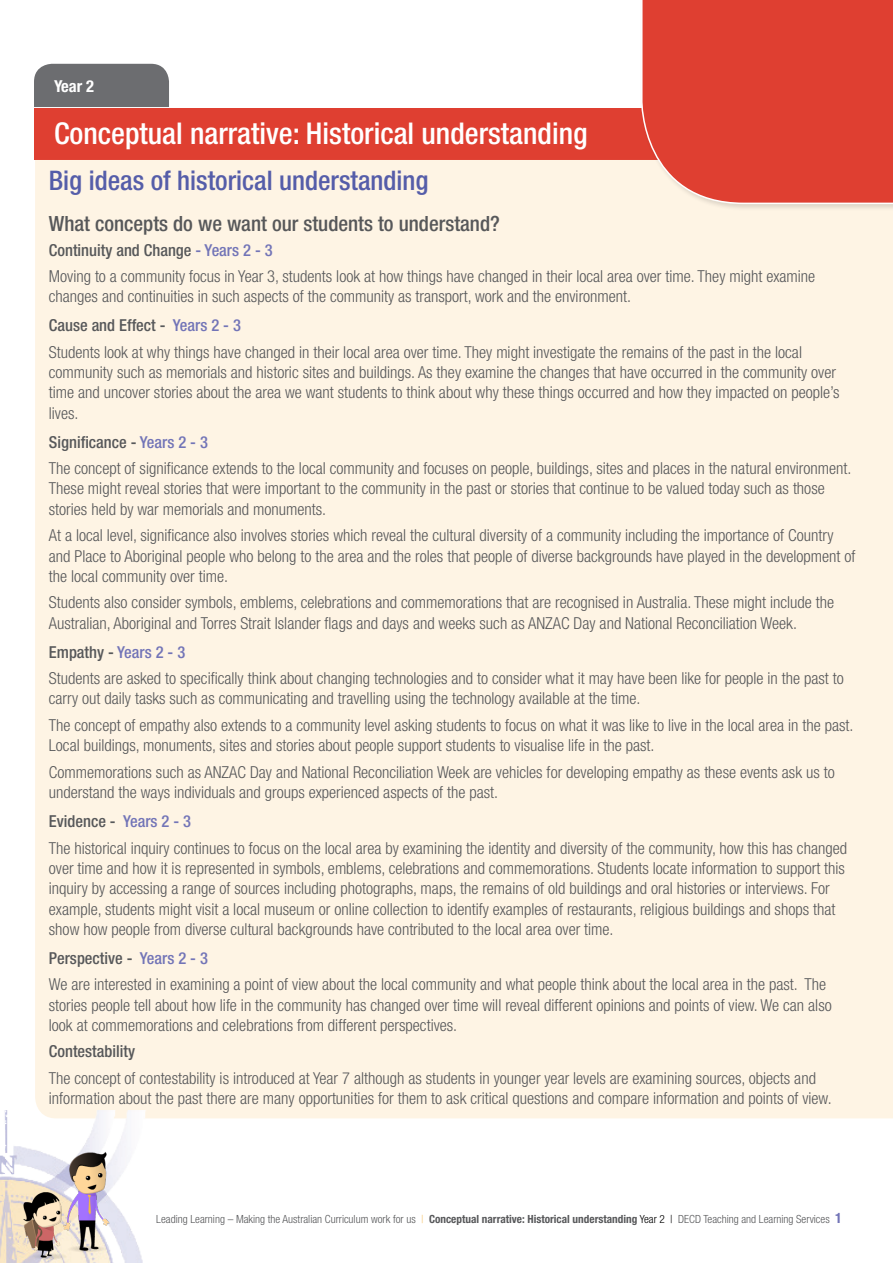
<style>
.page{position:relative;width:893px;height:1263px;background:#fff}
.page>*{position:absolute;margin:0;border:0;box-sizing:border-box;transform-origin:0 0}
.LL_Heading_A_20pt{font:500 condensed 30px "Helvetica Neue";color:#fff}
.LL_Heading_B_18pt{font:500 condensed 27px "Helvetica Neue";color:#555da9}
.LL_Heading_C_grey_14{font:500 condensed 21px "Helvetica Neue";color:#57585a}
.LL_body_11pt_1_5_aft{font:300 condensed 16.5px/20.2px "Helvetica Neue";color:#57585a}
.LL_body_11pt_1_5_aft-2{font:500 condensed 16.5px "Helvetica Neue";color:#57585a}
.LL_Tab_heading{font:700 condensed 16.5px "Helvetica Neue";color:#fff}
.LL_Footer{font:300 condensed 11.25px "Helvetica Neue";color:#57585a}
.s1{color:#7274b7}
.s2{color:#f4c56f}
.s3{font-weight:700}
.s4{color:#000}
.s5{font-weight:700;font-size:14.25px;color:#7274b7}
</style>
<div class="page">
<div style="left:34px;top:108px;width:859px;height:51px;background:#df3f31"></div>
<div style="left:35px;top:160px;width:858px;height:958px;background:#fef4e4"></div>
<div style="left:34px;top:64px;width:135px;height:43px;background:#6c6d70"></div>
<img style="left:0;top:1111px;width:151px;height:152px">
<img style="left:13px;top:1146px;width:99px;height:117px">
<div style="left:640px;top:0;width:253px;height:211px;background:#231f20;opacity:.15"></div>
<div style="left:640px;top:0;width:253px;height:205px;background:#df3f31"></div>
<p class="LL_Tab_heading" style="left:54px;top:76px;width:42px">Year 2</p>
<p class="LL_Heading_A_20pt" style="left:54px;top:115px;width:535px">Conceptual narrative: Historical understanding</p>
<p class="LL_Heading_B_18pt" style="left:49px;top:164px;width:381px">Big ideas of historical understanding</p>
<p class="LL_Heading_C_grey_14" style="left:49px;top:211px;width:453px">What concepts do we want our students to understand?</p>
<p class="LL_body_11pt_1_5_aft-2" style="left:49px;top:240px;width:225px">Continuity and Change <span class="s1">- Years 2 - 3</span></p>
<p class="LL_body_11pt_1_5_aft" style="left:49px;top:266px;width:768px">Moving to a community focus in Year 3, students look at how things have changed in their local area over time. They might examine changes and continuities in such aspects of the community as transport, work and the environment.</p>
<p class="LL_body_11pt_1_5_aft-2" style="left:49px;top:316px;width:194px">Cause and Effect - <span class="s1">Years 2 - 3</span></p>
<p class="LL_body_11pt_1_5_aft" style="left:49px;top:342px;width:792px">Students look at why things have changed in their local area over time. They might investigate the remains of the past in the local community such as memorials and historic sites and buildings. As they examine the changes that have occurred in the community over time and uncover stories about the area we want students to think about why these things occurred and how they impacted on people’s lives.</p>
<p class="LL_body_11pt_1_5_aft-2" style="left:49px;top:432px;width:161px">Significance - <span class="s1">Years 2 - 3</span></p>
<p class="LL_body_11pt_1_5_aft" style="left:49px;top:458px;width:804px">The concept of significance extends to the local community and focuses on people, buildings, sites and places in the natural environment.<br>These might reveal stories that were important to the community in the past or stories that continue to be valued today such as those stories held by war memorials and monuments.</p>
<p class="LL_body_11pt_1_5_aft" style="left:49px;top:525px;width:808px">At a local level, significance also involves stories which reveal the cultural diversity of a community including the importance of Country and Place to Aboriginal people who belong to the area and the roles that people of diverse backgrounds have played in the development of the local community over time.</p>
<p class="LL_body_11pt_1_5_aft" style="left:49px;top:592px;width:787px">Students also consider symbols, emblems, celebrations and commemorations that are recognised in Australia. These might include the<br>Australian, Aboriginal and Torres Strait Islander flags and days and weeks such as ANZAC Day and National Reconciliation Week.</p>
<p class="LL_body_11pt_1_5_aft-2" style="left:49px;top:642px;width:138px">Empathy - <span class="s1">Years 2 - 3</span></p>
<p class="LL_body_11pt_1_5_aft" style="left:49px;top:668px;width:796px">Students are asked to specifically think about changing technologies and to consider what it may have been like for people in the past to carry out daily tasks such as communicating and travelling using the technology available at the time.</p>
<p class="LL_body_11pt_1_5_aft" style="left:49px;top:715px;width:806px">The concept of empathy also extends to a community level asking students to focus on what it was like to live in the local area in the past.<br>Local buildings, monuments, sites and stories about people support students to visualise life in the past.</p>
<p class="LL_body_11pt_1_5_aft" style="left:49px;top:762px;width:787px">Commemorations such as ANZAC Day and National Reconciliation Week are vehicles for developing empathy as these events ask us to understand the ways individuals and groups experienced aspects of the past.</p>
<p class="LL_body_11pt_1_5_aft-2" style="left:49px;top:811px;width:144px">Evidence - <span class="s1">Years 2 - 3</span></p>
<p class="LL_body_11pt_1_5_aft" style="left:49px;top:838px;width:800px">The historical inquiry continues to focus on the local area by examining the identity and diversity of the community, how this has changed over time and how it is represented in symbols, emblems, celebrations and commemorations. Students locate information to support this inquiry by accessing a range of sources including photographs, maps, the remains of old buildings and oral histories or interviews. For example, students might visit a local museum or online collection to identify examples of restaurants, religious buildings and shops that show how people from diverse cultural backgrounds have contributed to the local area over time.</p>
<p class="LL_body_11pt_1_5_aft-2" style="left:49px;top:948px;width:161px">Perspective - <span class="s1">Years 2 - 3</span></p>
<p class="LL_body_11pt_1_5_aft" style="left:49px;top:974px;width:784px">We are interested in examining a point of view about the local community and what people think about the local area in the past. The stories people tell about how life in the community has changed over time will reveal different opinions and points of view. We can also look at commemorations and celebrations from different perspectives.</p>
<p class="LL_body_11pt_1_5_aft-2" style="left:49px;top:1042px;width:88px">Contestability</p>
<p class="LL_body_11pt_1_5_aft" style="left:49px;top:1068px;width:784px">The concept of contestability is introduced at Year 7 although as students in younger year levels are examining sources, objects and information about the past there are many opportunities for them to ask critical questions and compare information and points of view.</p>
<p class="LL_Footer" style="left:156px;top:1212px;width:687px">Leading Learning – Making the Australian Curriculum work for us <span class="s2">|</span> <span class="s3">Conceptual narrative: Historical understanding</span> <span class="s4">Year 2 |</span> DECD Teaching and Learning Services <span class="s5">1</span></p>
</div>
